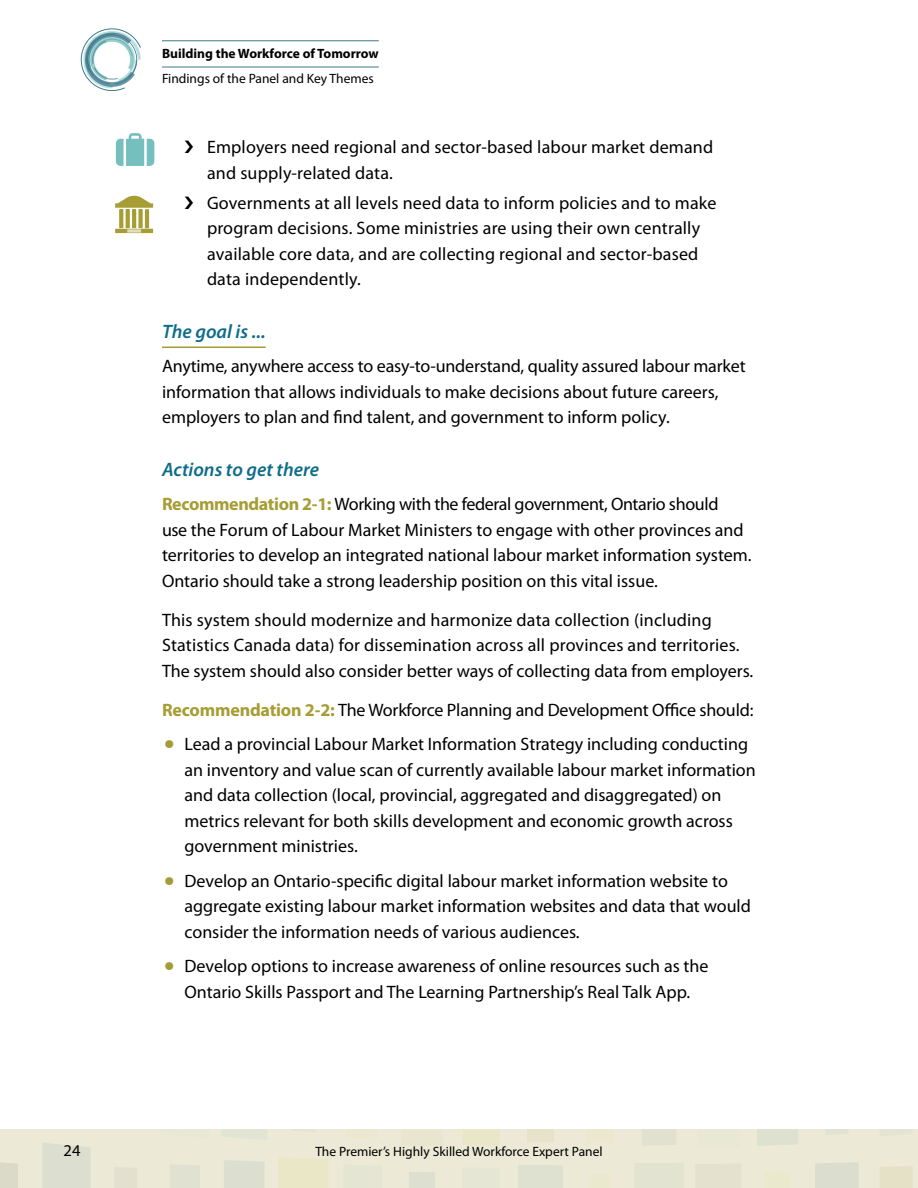
<style>
.page{position:relative;width:918px;height:1188px;background:#fff}
.page>*{position:absolute;margin:0;border:0;box-sizing:border-box;transform-origin:0 0}
.H4_italics{font:italic 600 19.5px "Myriad Pro";color:#0f6d8a}
.H4_italics_with_unde{font:italic 600 19.5px "Myriad Pro";color:#0f6d8a}
.Body_Copy_after_H4{font:18px/25.5px "Myriad Pro";color:#000}
.body_Copy{font:18px/25.5px "Myriad Pro";letter-spacing:.005em;color:#000}
.t1{font:16.5px "Myriad Pro";color:#000}
.t2{font:13.5px "Myriad Pro";color:#000}
.t3{font:700 13.5px "Myriad Pro";color:#000}
.s1{font-weight:700;color:#a69d34}
.s2{font-family:"Futura";font-weight:700;font-size:21px;color:#a49c34}
</style>
<div class="page">
<div style="left:0;top:1130px;width:918px;height:58px;background:#ece9d6"></div>
<svg style="left:0;top:1162px;width:18px;height:26px"></svg>
<svg style="left:527px;top:1130px;width:27px;height:12px"></svg>
<svg style="left:880px;top:1166px;width:33px;height:22px"></svg>
<svg style="left:463px;top:1130px;width:37px;height:16px"></svg>
<svg style="left:279px;top:1158px;width:49px;height:30px"></svg>
<div style="left:42px;top:1143px;width:48px;height:45px;background:#dcdecf"></div>
<svg style="left:170px;top:1165px;width:30px;height:23px"></svg>
<svg style="left:224px;top:1160px;width:40px;height:28px"></svg>
<svg style="left:409px;top:1172px;width:26px;height:16px"></svg>
<svg style="left:757px;top:1130px;width:41px;height:16px"></svg>
<svg style="left:826px;top:1130px;width:22px;height:4px"></svg>
<svg style="left:815px;top:1162px;width:44px;height:26px"></svg>
<svg style="left:518px;top:1165px;width:45px;height:23px"></svg>
<svg style="left:81px;top:28px;width:60px;height:63px"></svg>
<hr style="left:162px;top:40px;width:217px;height:1px;background:#3d798d">
<hr style="left:162px;top:67px;width:217px;height:1px;background:#3d798d">
<hr style="left:162px;top:346px;width:104px;height:2px;background:#a69d34">
<svg style="left:116px;top:133px;width:38px;height:33px"></svg>
<svg style="left:115px;top:196px;width:38px;height:12px"></svg>
<svg style="left:119px;top:209px;width:4px;height:19px"></svg>
<svg style="left:126px;top:209px;width:4px;height:19px"></svg>
<div style="left:138px;top:209px;width:5px;height:19px;background:#a69d34"></div>
<hr style="left:132px;top:209px;width:4px;height:19px;background:#a69d34">
<hr style="left:145px;top:209px;width:4px;height:19px;background:#a69d34">
<svg style="left:115px;top:229px;width:38px;height:4px"></svg>
<p class="t3" style="left:162px;top:46px;width:218px">Building the Workforce of Tomorrow</p>
<p class="t2" style="left:162px;top:71px;width:213px">Findings of the Panel and Key Themes</p>
<p class="Body_Copy_after_H4" style="left:207px;top:135px;width:508px">Employers need regional and sector-based labour market demand and supply-related data.</p>
<p class="Body_Copy_after_H4" style="left:207px;top:190px;width:511px">Governments at all levels need data to inform policies and to make program decisions. Some ministries are using their own centrally available core data, and are collecting regional and sector-based data independently.</p>
<p class="H4_italics_with_unde" style="left:162px;top:320px;width:105px">The goal is ...</p>
<p class="Body_Copy_after_H4" style="left:162px;top:354px;width:585px">Anytime, anywhere access to easy-to-understand, quality assured labour market information that allows individuals to make decisions about future careers, employers to plan and find talent, and government to inform policy.</p>
<p class="H4_italics" style="left:162px;top:458px;width:159px">Actions to get there</p>
<p class="Body_Copy_after_H4" style="left:162px;top:492px;width:591px"><span class="s1">Recommendation 2-1:</span> Working with the federal government, Ontario should<br>use the Forum of Labour Market Ministers to engage with other provinces and territories to develop an integrated national labour market information system.<br>Ontario should take a strong leadership position on this vital issue.</p>
<p class="body_Copy" style="left:162px;top:607px;width:593px">This system should modernize and harmonize data collection (including<br>Statistics Canada data) for dissemination across all provinces and territories.<br>The system should also consider better ways of collecting data from employers.</p>
<p class="body_Copy" style="left:162px;top:697px;width:593px"><span class="s1">Recommendation 2-2:</span> The Workforce Planning and Development Office should:</p>
<p class="Body_Copy_after_H4" style="left:184px;top:732px;width:573px;text-indent:-22px"><span class="s2">•</span> Lead a provincial Labour Market Information Strategy including conducting an inventory and value scan of currently available labour market information and data collection (local, provincial, aggregated and disaggregated) on metrics relevant for both skills development and economic growth across government ministries.</p>
<p class="Body_Copy_after_H4" style="left:184px;top:868px;width:568px;text-indent:-22px"><span class="s2">•</span> Develop an Ontario-specific digital labour market information website to aggregate existing labour market information websites and data that would consider the information needs of various audiences.</p>
<p class="Body_Copy_after_H4" style="left:162px;top:954px;width:548px;text-align:center"><span class="s2">•</span> Develop options to increase awareness of online resources such as the<br>Ontario Skills Passport and The Learning Partnership’s Real Talk App.</p>
<p class="t1" style="left:64px;top:1142px;width:18px">24</p>
<p class="t2" style="left:315px;top:1144px;width:289px">The Premier’s Highly Skilled Workforce Expert Panel</p>
</div>
